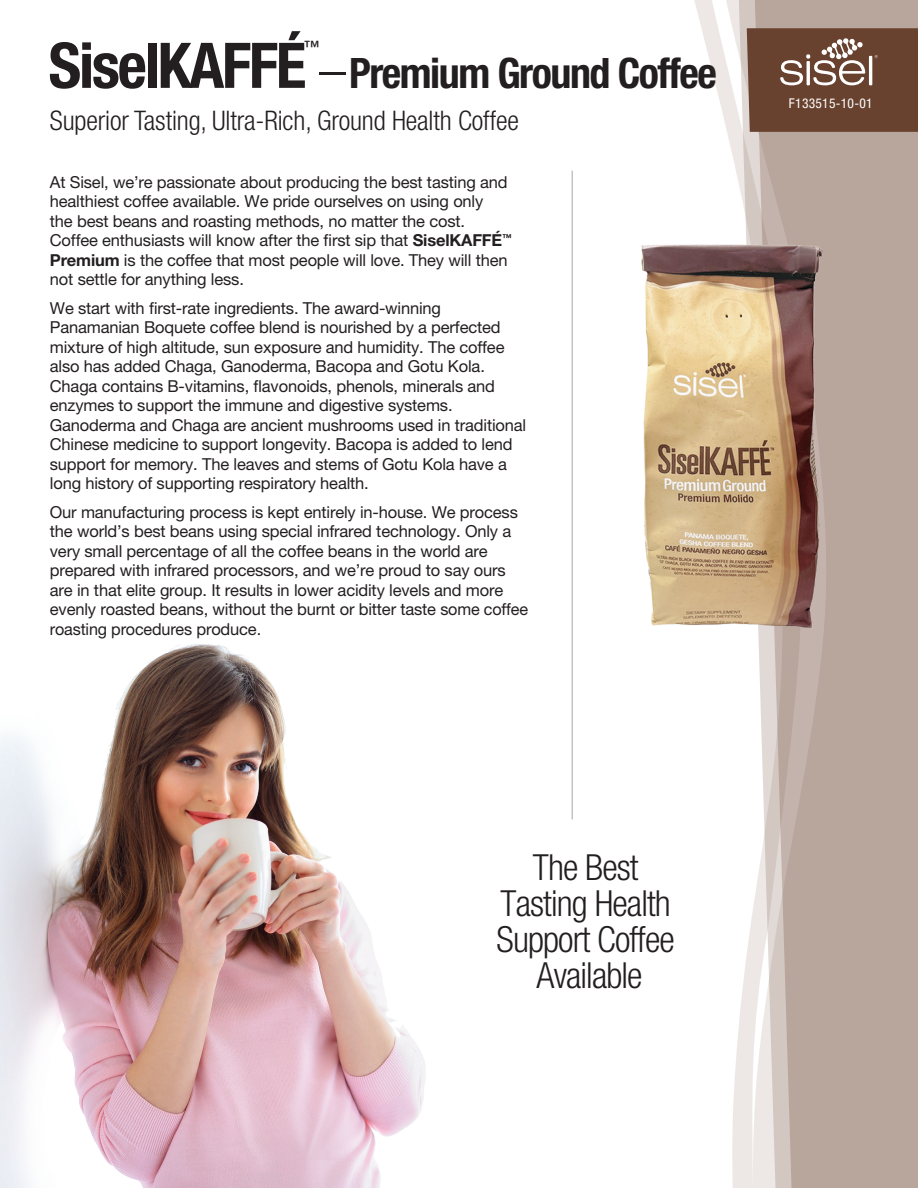
<style>
.page{position:relative;width:918px;height:1188px;background:#fff}
.page>*{position:absolute;margin:0;border:0;box-sizing:border-box;transform-origin:0 0}
.t1{font:700 condensed 63px "Helvetica Neue LT Pro";letter-spacing:-.035em;color:#231f20}
.t2{font:700 condensed 42px "Helvetica Neue LT Pro";letter-spacing:-.035em;color:#231f20}
.t3{font:300 condensed 36px/36px "Helvetica Neue LT Pro";letter-spacing:-.025em;color:#231f20;text-align:center}
.t4{font:300 condensed 27px "Helvetica Neue LT Pro";letter-spacing:-.005em;color:#231f20}
.t5{font:16.5px/19.5px "Helvetica Neue LT Pro";letter-spacing:-.01em;color:#231f20}
.t6{font:500 condensed 15.75px "Helvetica Neue LT Pro";color:#231f20}
.t7{font:condensed 13.5px "Helvetica Neue LT Pro";letter-spacing:.02em;color:#fff}
.s1{font-weight:100;font-stretch:normal;font-size:54px}
.s2{font-weight:700}
</style>
<div class="page">
<img style="left:0;top:644px;width:426px;height:544px">
<svg style="left:694px;top:0;width:44px;height:1188px"></svg>
<svg style="left:738px;top:0;width:16px;height:1188px"></svg>
<svg style="left:754px;top:0;width:164px;height:1188px;background:#bfaea6"></svg>
<svg style="left:747px;top:28px;width:171px;height:104px;background:#74503e"></svg>
<hr style="left:572px;top:171px;width:1px;height:648px;background:#231f20">
<img style="left:571px;top:233px;width:347px;height:408px">
<h1 class="t1" style="left:49px;top:27px;width:259px">SiselKAFFÉ</h1>
<p class="t6" style="left:304px;top:37px;width:17px">™</p>
<h2 class="t2" style="left:319px;top:47px;width:399px"><span class="s1">–</span>Premium Ground Coffee</h2>
<h3 class="t4" style="left:50px;top:105px;width:471px">Superior Tasting, Ultra-Rich, Ground Health Coffee</h3>
<p class="t5" style="left:50px;top:172px;width:463px">At Sisel, we’re passionate about producing the best tasting and healthiest coffee available. We pride ourselves on using only<br>the best beans and roasting methods, no matter the cost.<br>Coffee enthusiasts will know after the first sip that <span class="s2">SiselKAFFÉ</span><sup>™ </sup><span class="s2">Premium</span> is the coffee that most people will love. They will then not settle for anything less.</p>
<p class="t5" style="left:50px;top:298px;width:478px">We start with first-rate ingredients. The award-winning Panamanian Boquete coffee blend is nourished by a perfected mixture of high altitude, sun exposure and humidity. The coffee also has added Chaga, Ganoderma, Bacopa and Gotu Kola.<br>Chaga contains B-vitamins, flavonoids, phenols, minerals and enzymes to support the immune and digestive systems.<br>Ganoderma and Chaga are ancient mushrooms used in traditional Chinese medicine to support longevity. Bacopa is added to lend support for memory. The leaves and stems of Gotu Kola have a long history of supporting respiratory health.</p>
<p class="t5" style="left:50px;top:502px;width:480px">Our manufacturing process is kept entirely in-house. We process the world’s best beans using special infrared technology. Only a very small percentage of all the coffee beans in the world are prepared with infrared processors, and we’re proud to say ours are in that elite group. It results in lower acidity levels and more evenly roasted beans, without the burnt or bitter taste some coffee roasting procedures produce.</p>
<p class="t7" style="left:789px;top:96px;width:85px">F133515-10-01</p>
<h3 class="t3" style="left:497px;top:849px;width:180px">The Best<br>Tasting Health<br>Support Coffee<br>Available</h3>
</div>
